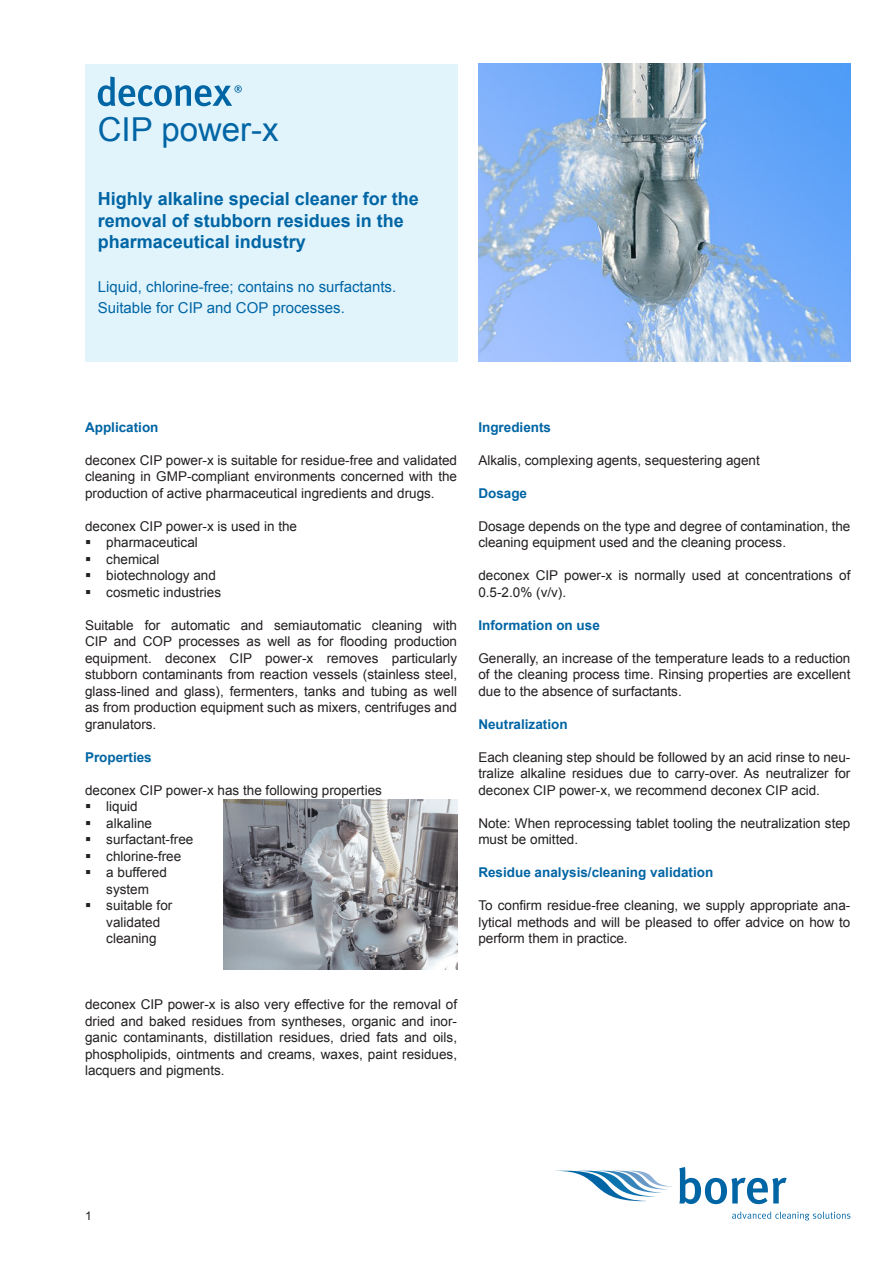
<style>
.page{position:relative;width:893px;height:1263px;background:#fff}
.page>*{position:absolute;margin:0;border:0;box-sizing:border-box;transform-origin:0 0}
.ProdBez_1_Seite{font:33px "Arial";color:#0065a4}
.Titel{font:700 18px/21.6px "Arial";color:#0065a4}
.Untertitel{font:15px/21px "Arial";color:#0065a4}
.Text{font:13.5px/16.5px "Arial";color:#231f20;text-align:justify}
.Aufzählung{font:13.5px/16.5px "Arial";color:#231f20}
.Kapitel-Überschrift{font:700 13.5px "Arial";color:#0065a4}
.t1{font:12px "Arial";color:#231f20}
</style>
<div class="page">
<div style="left:85px;top:64px;width:372px;height:297px;background:#e1f4fc"></div>
<svg style="left:562px;top:1171px;width:111px;height:30px"></svg>
<svg style="left:679px;top:1167px;width:108px;height:37px"></svg>
<svg style="left:732px;top:1211px;width:118px;height:9px"></svg>
<svg style="left:98px;top:77px;width:144px;height:29px"></svg>
<img style="left:478px;top:64px;width:372px;height:298px">
<img style="left:223px;top:799px;width:234px;height:170px">
<p class="ProdBez_1_Seite" style="left:98px;top:108px;width:182px">CIP power-x</p>
<p class="Titel" style="left:98px;top:189px;width:323px">Highly alkaline special cleaner for the removal of stubborn residues in the pharmaceutical industry</p>
<p class="Untertitel" style="left:98px;top:276px;width:300px">Liquid, chlorine-free; contains no surfactants.<br>Suitable for CIP and COP processes.</p>
<p class="Kapitel-Überschrift" style="left:85px;top:418px;width:75px">Application</p>
<p class="Text" style="left:85px;top:452px;width:374px">deconex CIP power-x is suitable for residue-free and validated cleaning in GMP-compliant environments concerned with the production of active pharmaceutical ingredients and drugs.</p>
<p class="Text" style="left:85px;top:518px;width:214px">deconex CIP power-x is used in the</p>
<p class="Aufzählung" style="left:106px;top:534px;width:93px">pharmaceutical</p>
<p class="Aufzählung" style="left:106px;top:551px;width:55px">chemical</p>
<p class="Aufzählung" style="left:106px;top:567px;width:111px">biotechnology and</p>
<p class="Aufzählung" style="left:106px;top:584px;width:116px">cosmetic industries</p>
<p class="Text" style="left:85px;top:617px;width:374px">Suitable for automatic and semiautomatic cleaning with CIP and COP processes as well as for flooding production equipment. deconex CIP power-x removes particularly stubborn contaminants from reaction vessels (stainless steel, glass-lined and glass), fermenters, tanks and tubing as well as from production equipment such as mixers, centrifuges and granulators.</p>
<p class="Kapitel-Überschrift" style="left:85px;top:748px;width:68px">Properties</p>
<p class="Text" style="left:85px;top:782px;width:298px">deconex CIP power-x has the following properties</p>
<p class="Aufzählung" style="left:106px;top:798px;width:33px">liquid</p>
<p class="Aufzählung" style="left:106px;top:815px;width:47px">alkaline</p>
<p class="Aufzählung" style="left:106px;top:831px;width:89px">surfactant-free</p>
<p class="Aufzählung" style="left:106px;top:848px;width:77px">chlorine-free</p>
<p class="Aufzählung" style="left:106px;top:864px;width:62px">a buffered system</p>
<p class="Aufzählung" style="left:106px;top:897px;width:68px">suitable for validated cleaning</p>
<p class="Kapitel-Überschrift" style="left:478px;top:418px;width:74px">Ingredients</p>
<p class="Text" style="left:478px;top:452px;width:283px">Alkalis, complexing agents, sequestering agent</p>
<p class="Kapitel-Überschrift" style="left:478px;top:484px;width:50px">Dosage</p>
<p class="Text" style="left:478px;top:518px;width:374px">Dosage depends on the type and degree of contamination, the cleaning equipment used and the cleaning process.</p>
<p class="Text" style="left:478px;top:567px;width:374px">deconex CIP power-x is normally used at concentrations of<br>0.5-2.0% (v/v).</p>
<p class="Kapitel-Überschrift" style="left:478px;top:616px;width:123px">Information on use</p>
<p class="Text" style="left:478px;top:650px;width:374px">Generally, an increase of the temperature leads to a reduction of the cleaning process time. Rinsing properties are excellent due to the absence of surfactants.</p>
<p class="Kapitel-Überschrift" style="left:478px;top:715px;width:91px">Neutralization</p>
<p class="Text" style="left:478px;top:749px;width:374px">Each cleaning step should be followed by an acid rinse to neu&shy;tralize alkaline residues due to carry-over. As neutralizer for deconex CIP power-x, we recommend deconex CIP acid.</p>
<p class="Text" style="left:478px;top:815px;width:374px">Note: When reprocessing tablet tooling the neutralization step must be omitted.</p>
<p class="Kapitel-Überschrift" style="left:478px;top:863px;width:236px">Residue analysis/cleaning validation</p>
<p class="Text" style="left:478px;top:897px;width:374px">To confirm residue-free cleaning, we supply appropriate ana&shy;lytical methods and will be pleased to offer advice on how to perform them in practice.</p>
<p class="Text" style="left:85px;top:996px;width:374px">deconex CIP power-x is also very effective for the removal of dried and baked residues from syntheses, organic and inor&shy;ganic contaminants, distillation residues, dried fats and oils, phospholipids, ointments and creams, waxes, paint residues, lacquers and pigments.</p>
<p class="t1" style="left:85px;top:1208px;width:8px">1</p>
</div>
